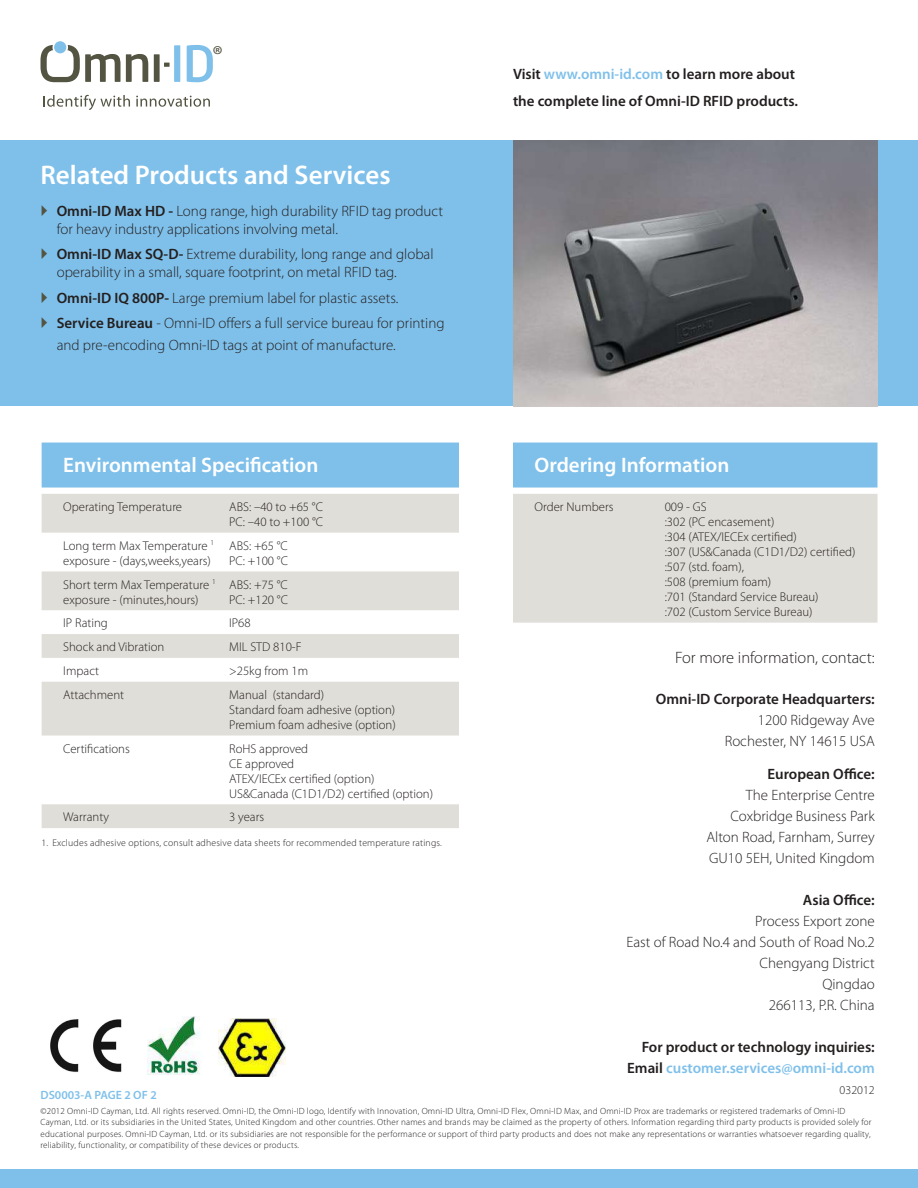
<style>
.page{position:relative;width:918px;height:1188px;background:#fff}
.page>*{position:absolute;margin:0;border:0;box-sizing:border-box;transform-origin:0 0}
.t1{font:600 27px "Myriad Pro";color:#fff}
.t2{font:24.75px "Myriad Pro";color:#545443}
.t3{font:600 21px "Myriad Pro";color:#fff}
.t4{font:300 16.5px "Myriad Pro";color:#241f1f}
.t5{font:300 15px/21px "Myriad Pro";color:#241f1f;text-align:right}
.t6{font:600 15px/27px "Myriad Pro";color:#241f1f}
.t7{font:300 12.75px/15px "Myriad Pro";color:#241f1f}
.t8{font:600 12px "Myriad Pro";color:#7fc0ea}
.t9{font:300 12px "Myriad Pro";color:#241f1f}
.t10{font:300 9.75px "Myriad Pro";letter-spacing:.02em;color:#241f1f}
.t11{font:300 9px/11.2px "Myriad Pro";letter-spacing:.02em;color:#241f1f}
.s1{font-weight:600}
.s2{color:#7fc0ea}
</style>
<div class="page">
<div style="left:0;top:1170px;width:918px;height:18px;background:#7fc0ea"></div>
<svg style="left:44px;top:95px;width:86px;height:14px"></svg>
<svg style="left:136px;top:96px;width:74px;height:11px"></svg>
<svg style="left:40px;top:45px;width:108px;height:37px"></svg>
<div style="left:154px;top:54px;width:6px;height:28px;background:#545443"></div>
<svg style="left:164px;top:63px;width:6px;height:4px"></svg>
<div style="left:174px;top:45px;width:6px;height:37px;background:#7fc0ea"></div>
<svg style="left:187px;top:45px;width:26px;height:37px"></svg>
<div style="left:54px;top:41px;width:12px;height:12px;background:#7fc0ea;border-radius:50%"></div>
<div style="left:0;top:140px;width:918px;height:266px;background:#7fc0ea"></div>
<div style="left:42px;top:443px;width:417px;height:45px;background:#7fc0ea"></div>
<svg style="left:42px;top:494px;width:417px;height:334px;fill:#e0ded8"></svg>
<div style="left:513px;top:443px;width:365px;height:45px;background:#7fc0ea"></div>
<div style="left:513px;top:494px;width:365px;height:129px;background:#e0ded8"></div>
<img style="left:50px;top:1019px;width:72px;height:53px">
<img style="left:218px;top:1018px;width:67px;height:59px">
<img style="left:147px;top:1017px;width:53px;height:58px">
<img style="left:513px;top:140px;width:365px;height:266px">
<h2 class="t2" style="left:213px;top:39px;width:12px">®</h2>
<h1 class="t1" style="left:40px;top:158px;width:352px">Related Products and Services</h1>
<h3 class="t5" style="left:57px;top:201px;width:388px;line-height:18px;text-align:left"><span class="s1">Omni-ID Max HD -</span> Long range, high durability RFID tag product for heavy industry applications involving metal.</h3>
<h3 class="t5" style="left:57px;top:245px;width:378px;line-height:18px;text-align:left"><span class="s1">Omni-ID Max SQ-D-</span> Extreme durability, long range and global operability in a small, square footprint, on metal RFID tag.</h3>
<h3 class="t5" style="left:57px;top:285px;width:389px;line-height:25.5px;text-align:left"><span class="s1">Omni-ID IQ 800P-</span> Large premium label for plastic assets.<br><span class="s1">Service Bureau</span> - Omni-ID offers a full service bureau for printing</h3>
<h3 class="t5" style="left:57px;top:334px;width:341px">and pre-encoding Omni-ID tags at point of manufacture.</h3>
<h3 class="t3" style="left:63px;top:452px;width:257px">Environmental Specification</h3>
<h3 class="t7" style="left:63px;top:499px;width:120px">Operating Temperature</h3>
<h3 class="t7" style="left:229px;top:499px;width:95px">ABS: –40 to +65 °C<br>PC: –40 to +100 °C</h3>
<h3 class="t7" style="left:63px;top:538px;width:152px">Long term Max Temperature <sup>1 </sup>exposure - (days,weeks,years)</h3>
<h3 class="t7" style="left:229px;top:538px;width:60px">ABS: +65 °C<br>PC: +100 °C</h3>
<h3 class="t7" style="left:63px;top:577px;width:154px">Short term Max Temperature <sup>1 </sup>exposure - (minutes,hours)</h3>
<h3 class="t7" style="left:229px;top:577px;width:60px">ABS: +75 °C<br>PC: +120 °C</h3>
<h3 class="t7" style="left:63px;top:615px;width:46px">IP Rating</h3>
<h3 class="t7" style="left:229px;top:615px;width:23px">IP68</h3>
<h3 class="t7" style="left:63px;top:639px;width:103px">Shock and Vibration</h3>
<h3 class="t7" style="left:229px;top:639px;width:74px">MIL STD 810-F</h3>
<h3 class="t7" style="left:63px;top:663px;width:37px">Impact</h3>
<h3 class="t7" style="left:229px;top:663px;width:80px">&gt;25kg from 1m</h3>
<h3 class="t7" style="left:63px;top:687px;width:62px">Attachment</h3>
<h3 class="t7" style="left:229px;top:687px;width:168px">Manual (standard)<br>Standard foam adhesive (option)<br>Premium foam adhesive (option)</h3>
<h3 class="t7" style="left:63px;top:741px;width:68px">Certifications</h3>
<h3 class="t7" style="left:229px;top:741px;width:205px">RoHS approved<br>CE approved<br>ATEX/IECEx certified (option)<br>US&amp;Canada (C1D1/D2) certified (option)</h3>
<h3 class="t7" style="left:63px;top:810px;width:47px">Warranty</h3>
<h3 class="t7" style="left:229px;top:810px;width:37px">3 years</h3>
<p class="t10" style="left:42px;top:837px;width:402px">1. Excludes adhesive options, consult adhesive data sheets for recommended temperature ratings.</p>
<h3 class="t8" style="left:40px;top:1087px;width:118px">DS0003-A PAGE 2 OF 2</h3>
<h3 class="t6" style="left:513px;top:60px;width:287px">Visit <span class="s2">www.omni-id.com</span> to learn more about the complete line of Omni-ID RFID products.</h3>
<h3 class="t3" style="left:535px;top:452px;width:196px">Ordering Information</h3>
<h3 class="t7" style="left:535px;top:499px;width:80px">Order Numbers</h3>
<h3 class="t7" style="left:665px;top:499px;width:192px">009 - GS<br>:302 (PC encasement)<br>:304 (ATEX/IECEx certified)<br>:307 (US&amp;Canada (C1D1/D2) certified) :507 (std. foam),<br>:508 (premium foam)<br>:701 (Standard Service Bureau)<br>:702 (Custom Service Bureau)</h3>
<h3 class="t4" style="left:675px;top:648px;width:201px">For more information, contact:</h3>
<h3 class="t6" style="left:656px;top:685px;width:220px">Omni-ID Corporate Headquarters:</h3>
<h3 class="t5" style="left:725px;top:710px;width:152px">1200 Ridgeway Ave<br>Rochester, NY 14615 USA</h3>
<h3 class="t6" style="left:768px;top:760px;width:109px">European Office:</h3>
<h3 class="t5" style="left:706px;top:785px;width:170px">The Enterprise Centre<br>Coxbridge Business Park<br>Alton Road, Farnham, Surrey<br>GU10 5EH, United Kingdom</h3>
<h3 class="t6" style="left:803px;top:886px;width:73px">Asia Office:</h3>
<h3 class="t5" style="left:626px;top:911px;width:250px">Process Export zone<br>East of Road No.4 and South of Road No.2<br>Chengyang District<br>Qingdao<br>266113, P.R. China</h3>
<h3 class="t6" style="left:627px;top:1036px;width:249px;line-height:21px;text-align:right">For product or technology inquiries:<br>Email <span class="s2">customer.services@omni-id.com</span></h3>
<h3 class="t9" style="left:840px;top:1083px;width:37px">032012</h3>
<p class="t11" style="left:40px;top:1105px;width:832px">©2012 Omni-ID Cayman, Ltd. All rights reserved. Omni-ID, the Omni-ID logo, Identify with Innovation, Omni-ID Ultra, Omni-ID Flex, Omni-ID Max, and Omni-ID Prox are trademarks or registered trademarks of Omni-ID Cayman, Ltd. or its subsidiaries in the United States, United Kingdom and other countries. Other names and brands may be claimed as the property of others. Information regarding third party products is provided solely for educational purposes. Omni-ID Cayman, Ltd. or its subsidiaries are not responsible for the performance or support of third party products and does not make any representations or warranties whatsoever regarding quality, reliability, functionality, or compatibility of these devices or products.</p>
</div>
